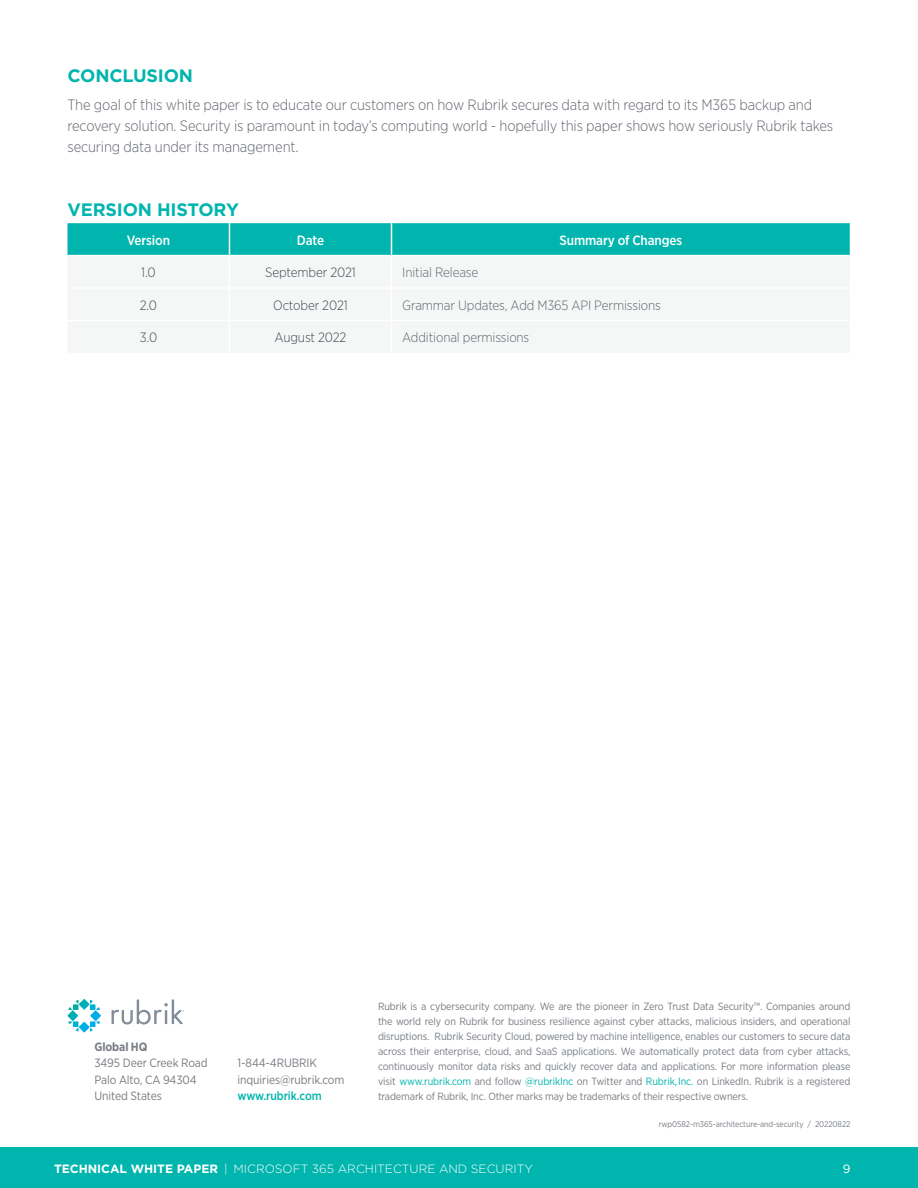
<style>
.page{position:relative;width:918px;height:1188px;background:#fff}
.page>*{position:absolute;margin:0;border:0;box-sizing:border-box;transform-origin:0 0}
.t1{font:700 18px "Gotham";letter-spacing:-.01em;color:#00b5ae}
.txt{font:300 15px/21px "Gotham Narrow";letter-spacing:-.01em;color:#62666f}
.VHBodyCellRight{font:300 13.5px "Gotham Narrow";letter-spacing:-.01em;color:#62666f}
.techBodyCell_center{font:300 13.5px "Gotham Narrow";letter-spacing:-.01em;color:#464b54}
.techRowHead{font:500 13.5px "Gotham Narrow";letter-spacing:-.01em;color:#fff}
.t2{font:12px/16.5px "Gotham Narrow";letter-spacing:-.01em;color:#787d83}
.t3{font:300 12px "Gotham";color:#fff}
.t4{font:500 12px "Gotham Narrow";letter-spacing:-.01em;color:#00b5ae}
.t5{font:700 12px "Gotham Narrow";letter-spacing:-.01em;color:#787d83}
.t6{font:12px "Gotham";color:#fff}
.t7{font:10.5px/15px "Gotham Narrow";letter-spacing:-.01em;color:#787d83;text-align:justify}
.t8{font:8.25px "Gotham Narrow";letter-spacing:-.01em;color:#787d83}
.s1{color:#00b5ae}
.s2{font-weight:700}
</style>
<div class="page">
<div style="left:0;top:1148px;width:918px;height:40px;background:#00b5ae"></div>
<svg style="left:68px;top:999px;width:33px;height:33px"></svg>
<svg style="left:112px;top:999px;width:72px;height:26px"></svg>
<div style="left:68px;top:223px;width:782px;height:32px;background:#00b5ae"></div>
<hr style="left:229px;top:223px;width:1px;height:32px;background:#fff">
<hr style="left:391px;top:223px;width:1px;height:32px;background:#fff">
<h1 class="t1" style="left:68px;top:64px;width:41px">CONCL</h1>
<h1 class="t1" style="left:133px;top:64px;width:58px">USION</h1>
<p class="txt" style="left:68px;top:94px;width:767px">The goal of this white paper is to educate our customers on how Rubrik secures data with regard to its M365 backup and recovery solution. Security is paramount in today’s computing world - hopefully this paper shows how seriously Rubrik takes securing data under its management.</p>
<h1 class="t1" style="left:68px;top:198px;width:173px">VERSION HISTORY</h1>
<p class="techRowHead" style="left:127px;top:232px;width:45px">Version</p>
<p class="techRowHead" style="left:297px;top:232px;width:29px">Date</p>
<p class="techRowHead" style="left:560px;top:232px;width:124px">Summary of Changes</p>
<p class="techBodyCell_center" style="left:141px;top:264px;width:16px">1.0</p>
<p class="techBodyCell_center" style="left:265px;top:264px;width:92px">September 2021</p>
<p class="VHBodyCellRight" style="left:402px;top:264px;width:78px">Initial Release</p>
<p class="techBodyCell_center" style="left:140px;top:297px;width:19px">2.0</p>
<p class="techBodyCell_center" style="left:273px;top:297px;width:76px">October 2021</p>
<p class="VHBodyCellRight" style="left:402px;top:297px;width:260px">Grammar Updates, Add M365 API Permissions</p>
<p class="techBodyCell_center" style="left:140px;top:329px;width:19px">3.0</p>
<p class="techBodyCell_center" style="left:275px;top:329px;width:73px">August 2022</p>
<p class="VHBodyCellRight" style="left:402px;top:329px;width:129px">Additional permissions</p>
<p class="t5" style="left:94px;top:1039px;width:54px">Global HQ</p>
<p class="t2" style="left:94px;top:1055px;width:115px">3495 Deer Creek Road<br>Palo Alto, CA 94304<br>United States</p>
<p class="t2" style="left:238px;top:1055px;width:108px">1-844-4RUBRIK inquiries@rubrik.com</p>
<p class="t4" style="left:238px;top:1088px;width:86px">www.rubrik.com</p>
<p class="t7" style="left:378px;top:999px;width:474px">Rubrik is a cybersecurity company. We are the pioneer in Zero Trust Data Security™️. Companies around the world rely on Rubrik for business resilience against cyber attacks, malicious insiders, and operational disruptions. Rubrik Security Cloud, powered by machine intelligence, enables our customers to secure data across their enterprise, cloud, and SaaS applications. We automatically protect data from cyber attacks, continuously monitor data risks and quickly recover data and applications. For more information please visit <span class="s1">www.rubrik.com</span> and follow <span class="s1">@rubrikInc</span> on Twitter and <span class="s1">Rubrik, Inc.</span> on LinkedIn. Rubrik is a registered trademark of Rubrik, Inc. Other marks may be trademarks of their respective owners.</p>
<p class="t8" style="left:659px;top:1119px;width:193px">rwp0582-m365-architecture-and-security / 20220822</p>
<p class="t3" style="left:54px;top:1161px;width:480px"><span class="s2">TECHNICAL WH ITE PAPER</span> | MICROSOFT 365 ARCHITECTURE AND SECURITY</p>
<p class="t6" style="left:843px;top:1161px;width:9px">9</p>
</div>
